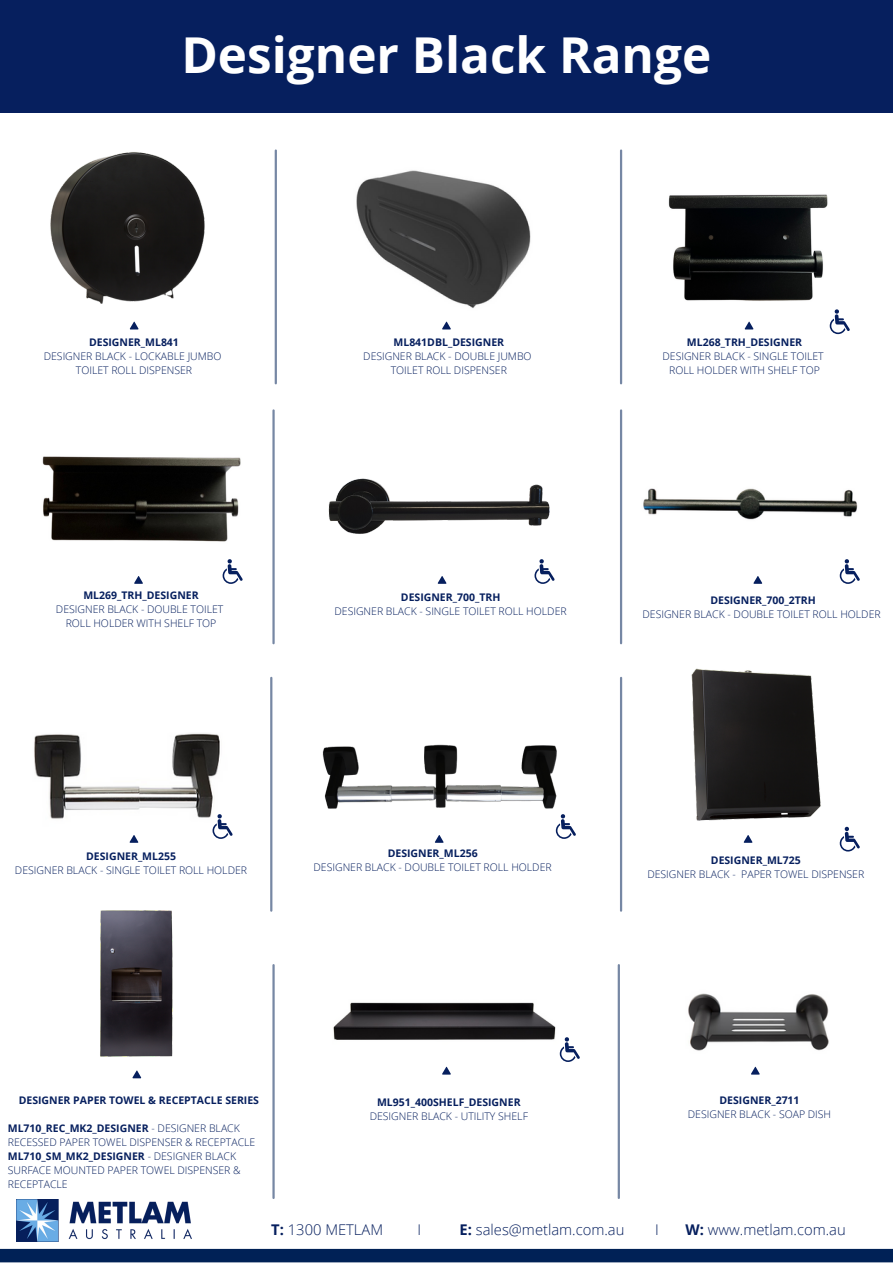
<style>
.page{position:relative;width:893px;height:1264px;background:#fff}
.page>*{position:absolute;margin:0;border:0;box-sizing:border-box;transform-origin:0 0}
.t1{font:700 49.5px "Open Sans";color:#fff}
.t2{font:300 14.7px "Open Sans";color:#061f5e}
.t3{font:300 10.5px/14px "Open Sans";color:#061f5e}
.t4{font:700 10.5px "Open Sans";color:#061f5e}
.s1{font-weight:700}
</style>
<div class="page">
<div style="left:0;top:0;width:892px;height:112px;background:#061f5e"></div>
<div style="left:0;top:1248px;width:892px;height:14px;background:#002156"></div>
<img style="left:16px;top:1199px;width:175px;height:42px">
<hr style="left:620px;top:150px;width:2px;height:233px;background:#002156">
<svg style="left:130px;top:322px;width:9px;height:7px"></svg>
<svg style="left:442px;top:322px;width:9px;height:7px"></svg>
<svg style="left:744px;top:322px;width:9px;height:7px"></svg>
<svg style="left:134px;top:576px;width:9px;height:8px"></svg>
<svg style="left:437px;top:576px;width:9px;height:8px"></svg>
<svg style="left:753px;top:576px;width:9px;height:8px"></svg>
<img style="left:643px;top:488px;width:215px;height:32px">
<svg style="left:129px;top:835px;width:9px;height:7px"></svg>
<img style="left:34px;top:733px;width:186px;height:86px">
<svg style="left:435px;top:840px;width:8px;height:2px"></svg>
<svg style="left:743px;top:835px;width:9px;height:7px"></svg>
<hr style="left:620px;top:410px;width:2px;height:233px;background:#002156">
<hr style="left:620px;top:678px;width:2px;height:232px;background:#002156">
<hr style="left:617px;top:965px;width:3px;height:232px;background:#002156">
<hr style="left:275px;top:150px;width:2px;height:233px;background:#002156">
<hr style="left:272px;top:410px;width:3px;height:233px;background:#002156">
<hr style="left:270px;top:678px;width:2px;height:232px;background:#002156">
<hr style="left:272px;top:965px;width:3px;height:232px;background:#002156">
<img style="left:333px;top:1002px;width:223px;height:38px">
<svg style="left:132px;top:1074px;width:9px;height:4px"></svg>
<svg style="left:442px;top:1066px;width:9px;height:8px"></svg>
<svg style="left:751px;top:1066px;width:8px;height:8px"></svg>
<img style="left:50px;top:152px;width:155px;height:152px">
<svg style="left:829px;top:309px;width:20px;height:25px"></svg>
<svg style="left:839px;top:559px;width:20px;height:25px"></svg>
<svg style="left:212px;top:814px;width:21px;height:24px"></svg>
<svg style="left:559px;top:1037px;width:21px;height:24px"></svg>
<img style="left:356px;top:170px;width:175px;height:138px">
<img style="left:42px;top:456px;width:199px;height:86px">
<img style="left:668px;top:194px;width:160px;height:107px">
<svg style="left:222px;top:559px;width:21px;height:25px"></svg>
<img style="left:328px;top:478px;width:222px;height:56px">
<svg style="left:534px;top:559px;width:20px;height:25px"></svg>
<img style="left:322px;top:744px;width:254px;height:96px">
<img style="left:691px;top:668px;width:130px;height:153px">
<img style="left:100px;top:910px;width:73px;height:164px">
<svg style="left:839px;top:826px;width:20px;height:25px"></svg>
<img style="left:688px;top:993px;width:141px;height:58px">
<p class="t1" style="left:181px;top:20px;width:531px">Designer Black Range</p>
<p class="t4" style="left:89px;top:335px;width:91px">DESIGNER_ML841</p>
<p class="t3" style="left:44px;top:349px;width:179px">DESIGNER BLACK - LOCKABLE JUMBO</p>
<p class="t3" style="left:76px;top:363px;width:118px">TOILET ROLL DISPENSER</p>
<p class="t4" style="left:83px;top:587px;width:117px">ML269_TRH_DESIGNER</p>
<p class="t3" style="left:56px;top:601px;width:169px">DESIGNER BLACK - DOUBLE TOILET</p>
<p class="t3" style="left:66px;top:615px;width:152px">ROLL HOLDER WITH SHELF TOP</p>
<p class="t4" style="left:393px;top:335px;width:112px">ML841DBL_DESIGNER</p>
<p class="t3" style="left:363px;top:349px;width:170px">DESIGNER BLACK - DOUBLE JUMBO</p>
<p class="t3" style="left:390px;top:363px;width:118px">TOILET ROLL DISPENSER</p>
<p class="t4" style="left:686px;top:335px;width:117px">ML268_TRH_DESIGNER</p>
<p class="t3" style="left:662px;top:349px;width:163px">DESIGNER BLACK - SINGLE TOILET</p>
<p class="t3" style="left:669px;top:363px;width:152px">ROLL HOLDER WITH SHELF TOP</p>
<p class="t4" style="left:401px;top:589px;width:101px">DESIGNER_700_TRH</p>
<p class="t3" style="left:334px;top:604px;width:234px">DESIGNER BLACK - SINGLE TOILET ROLL HOLDER</p>
<p class="t4" style="left:710px;top:593px;width:107px">DESIGNER_700_2TRH</p>
<p class="t3" style="left:642px;top:607px;width:240px">DESIGNER BLACK - DOUBLE TOILET ROLL HOLDER</p>
<p class="t4" style="left:86px;top:848px;width:91px">DESIGNER_ML255</p>
<p class="t3" style="left:15px;top:862px;width:234px">DESIGNER BLACK - SINGLE TOILET ROLL HOLDER</p>
<p class="t4" style="left:388px;top:845px;width:91px">DESIGNER_ML256</p>
<p class="t3" style="left:313px;top:860px;width:240px">DESIGNER BLACK - DOUBLE TOILET ROLL HOLDER</p>
<p class="t4" style="left:710px;top:852px;width:91px">DESIGNER_ML725</p>
<p class="t3" style="left:647px;top:867px;width:218px">DESIGNER BLACK - PAPER TOWEL DISPENSER</p>
<p class="t4" style="left:19px;top:1092px;width:242px">DESIGNER PAPER TOWEL &amp; RECEPTACLE SERIES</p>
<p class="t3" style="left:8px;top:1120px;width:249px"><span class="s1">ML710_REC_MK2_DESIGNER</span> - DESIGNER BLACK<br>RECESSED PAPER TOWEL DISPENSER &amp; RECEPTACLE</p>
<p class="t3" style="left:8px;top:1148px;width:234px"><span class="s1">ML710_SM_MK2_DESIGNER</span> - DESIGNER BLACK<br>SURFACE MOUNTED PAPER TOWEL DISPENSER &amp;<br>RECEPTACLE</p>
<p class="t4" style="left:377px;top:1095px;width:145px">ML951_400SHELF_DESIGNER</p>
<p class="t3" style="left:369px;top:1109px;width:160px">DESIGNER BLACK - UTILITY SHELF</p>
<p class="t4" style="left:719px;top:1092px;width:82px">DESIGNER_2711</p>
<p class="t3" style="left:687px;top:1106px;width:145px">DESIGNER BLACK - SOAP DISH</p>
<p class="t2" style="left:271px;top:1218px;width:113px"><span class="s1">T:</span> 1300 METLAM</p>
<p class="t2" style="left:417px;top:1218px;width:5px">I</p>
<p class="t2" style="left:459px;top:1218px;width:166px"><span class="s1">E:</span> sales@metlam.com.au</p>
<p class="t2" style="left:655px;top:1218px;width:5px">I</p>
<p class="t2" style="left:685px;top:1218px;width:162px"><span class="s1">W:</span> www.metlam.com.au</p>
</div>
